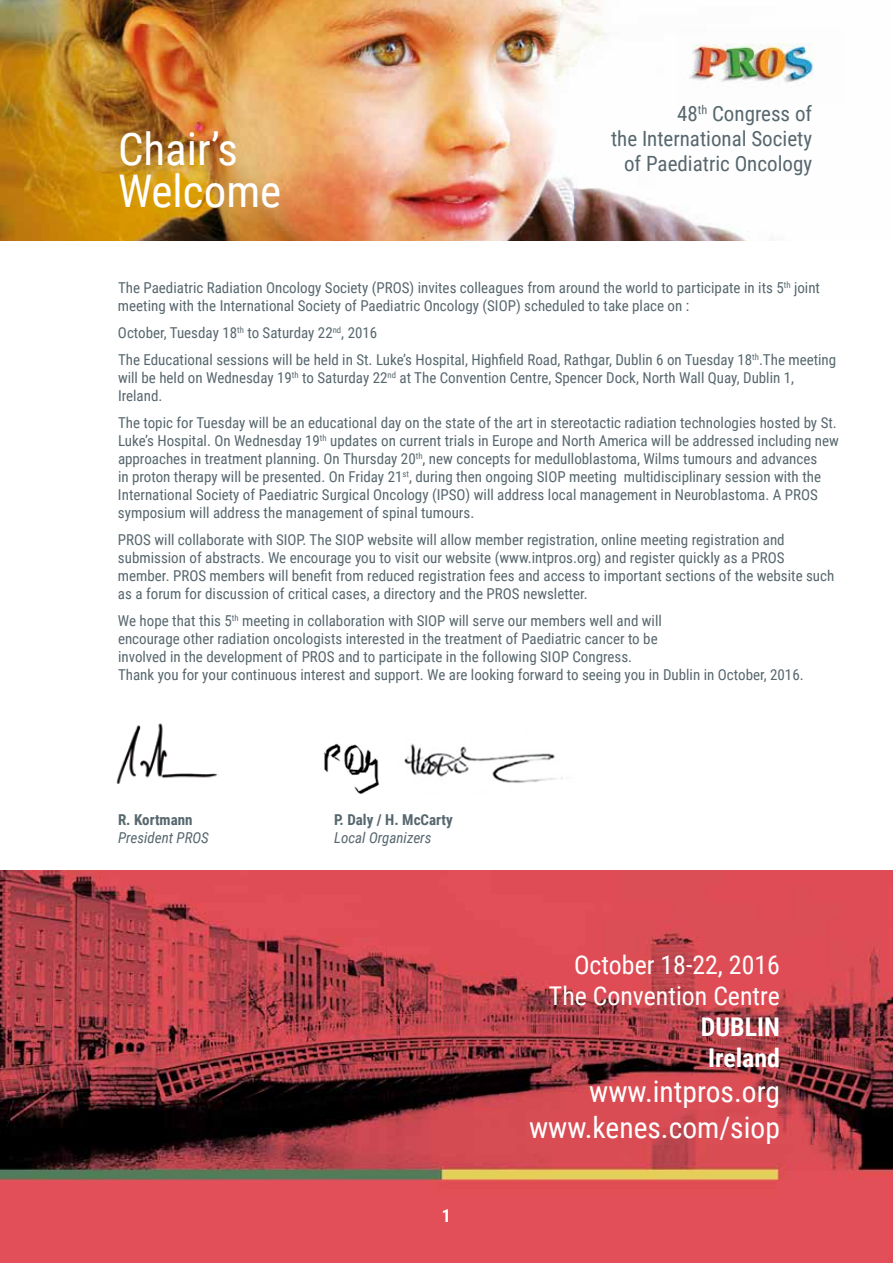
<style>
.page{position:relative;width:893px;height:1263px;background:#fff}
.page>*{position:absolute;margin:0;border:0;box-sizing:border-box;transform-origin:0 0}
.t1{font:45px/42px "Roboto Condensed";color:#fff}
.t2{font:29.55px/35.4px "Roboto Condensed";color:#fff;text-align:right}
.t3{font:25.8px/31px "Roboto Condensed";color:#fff;text-align:right}
.t4{font:700 25.8px/31px "Roboto Condensed";color:#fff}
.t5{font:21px/25.2px "Roboto Condensed";color:#57676e;text-align:right}
.t6{font:700 18px "Roboto Condensed";color:#fff}
.t7{font:15px/18px "Roboto Condensed";color:#57676e}
.t8{font:italic 15px "Roboto Condensed";color:#57676e}
.t9{font:700 15px "Roboto Condensed";color:#57676e}
</style>
<div class="page">
<img style="left:0;top:0;width:773px;height:241px">
<img style="left:678px;top:28px;width:136px;height:77px">
<img style="left:0;top:871px;width:893px;height:392px">
<img style="left:116px;top:723px;width:102px;height:61px">
<img style="left:324px;top:743px;width:55px;height:51px">
<img style="left:404px;top:743px;width:159px;height:40px">
<h1 class="t1" style="left:118px;top:126px;width:165px">Chair’s<br>Welcome</h1>
<h3 class="t5" style="left:611px;top:100px;width:203px">48<sup>th</sup> Congress of<br>the International Society of Paediatric Oncology</h3>
<p class="t7" style="left:118px;top:278px;width:703px">The Paediatric Radiation Oncology Society (PROS) invites colleagues from around the world to participate in its 5<sup>th</sup> joint meeting with the International Society of Paediatric Oncology (SIOP) scheduled to take place on :</p>
<p class="t7" style="left:118px;top:318px;width:720px;line-height:27px">October, Tuesday 18<sup>th</sup> to Saturday 22<sup>nd</sup>, 2016<br>The Educational sessions will be held in St. Luke’s Hospital, Highfield Road, Rathgar, Dublin 6 on Tuesday 18<sup>th</sup>.The meeting</p>
<p class="t7" style="left:118px;top:368px;width:678px">will be held on Wednesday 19<sup>th</sup> to Saturday 22<sup>nd</sup> at The Convention Centre, Spencer Dock, North Wall Quay, Dublin 1,<br>Ireland.</p>
<p class="t7" style="left:118px;top:413px;width:722px">The topic for Tuesday will be an educational day on the state of the art in stereotactic radiation technologies hosted by St.<br>Luke’s Hospital. On Wednesday 19<sup>th</sup> updates on current trials in Europe and North America will be addressed including new approaches in treatment planning. On Thursday 20<sup>th</sup>, new concepts for medulloblastoma, Wilms tumours and advances<br>in proton therapy will be presented. On Friday 21<sup>st</sup>, during then ongoing SIOP meeting multidisciplinary session with the International Society of Paediatric Surgical Oncology (IPSO) will address local management in Neuroblastoma. A PROS symposium will address the management of spinal tumours.</p>
<p class="t7" style="left:118px;top:530px;width:718px">PROS will collaborate with SIOP. The SIOP website will allow member registration, online meeting registration and submission of abstracts. We encourage you to visit our website (www.intpros.org) and register quickly as a PROS member. PROS members will benefit from reduced registration fees and access to important sections of the website such as a forum for discussion of critical cases, a directory and the PROS newsletter.</p>
<p class="t7" style="left:118px;top:611px;width:687px">We hope that this 5<sup>th</sup> meeting in collaboration with SIOP will serve our members well and will<br>encourage other radiation oncologists interested in the treatment of Paediatric cancer to be<br>involved in the development of PROS and to participate in the following SIOP Congress.<br>Thank you for your continuous interest and support. We are looking forward to seeing you in Dublin in October, 2016.</p>
<p class="t9" style="left:118px;top:809px;width:76px">R. Kortmann</p>
<p class="t9" style="left:334px;top:809px;width:120px">P. Daly / H. McCarty</p>
<p class="t8" style="left:118px;top:827px;width:92px">President PROS</p>
<p class="t8" style="left:334px;top:827px;width:99px">Local Organizers</p>
<p class="t6" style="left:442px;top:1203px;width:11px">1</p>
<h3 class="t3" style="left:549px;top:948px;width:233px">October 18-22, 2016<br>The Convention Centre</h3>
<h3 class="t4" style="left:701px;top:1010px;width:81px">DUBLIN<br>Ireland</h3>
<h2 class="t2" style="left:529px;top:1073px;width:252px">www.intpros.org www.kenes.com/siop</h2>
</div>
